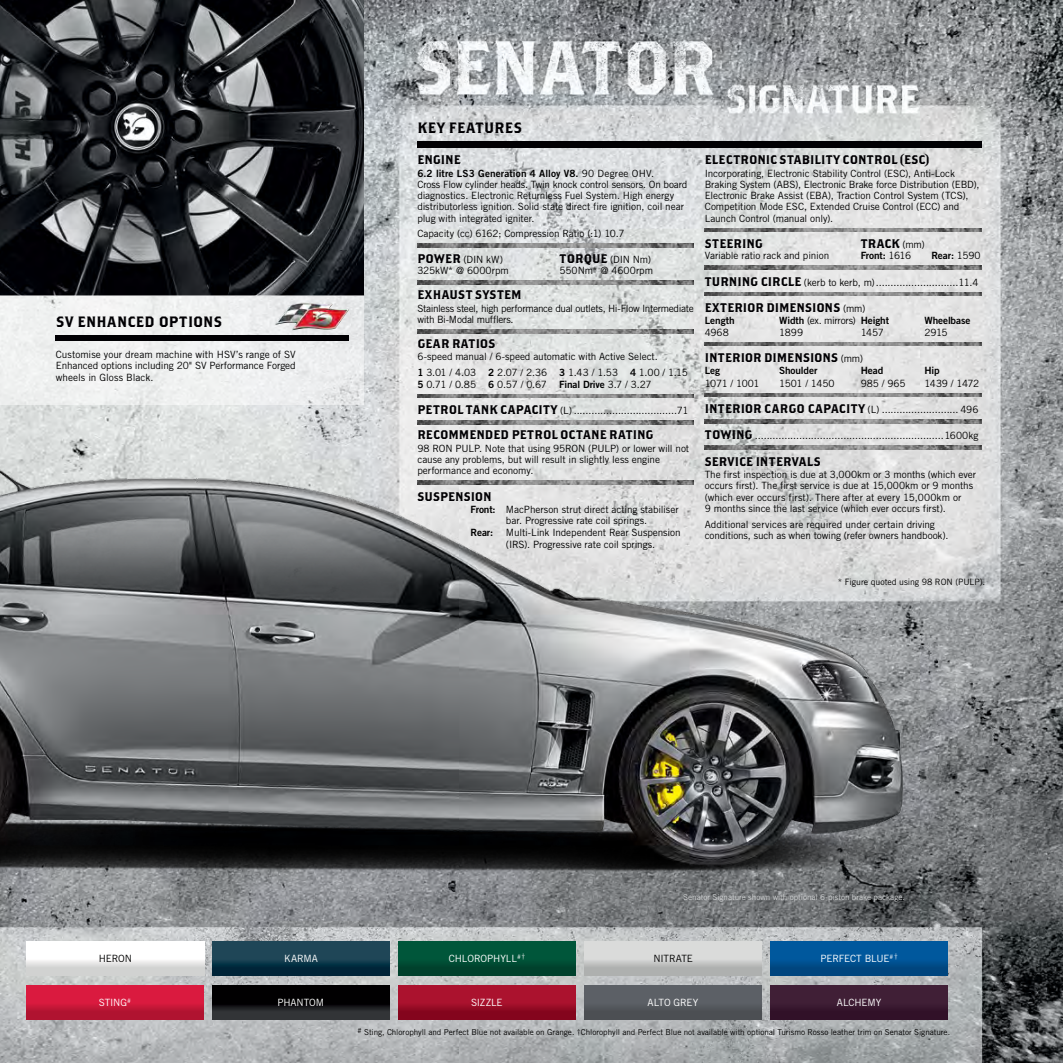
<style>
.page{position:relative;width:1063px;height:1063px;background:#fff}
.page>*{position:absolute;margin:0;border:0;box-sizing:border-box;transform-origin:0 0}
.t1{font:15px "Brothers";letter-spacing:.015em;color:#010003}
.t2{font:15px "Brothers";letter-spacing:.035em;color:#010003}
.t3{font:12.5px "Brothers Regular Alternates";color:#010003}
.t4{font:12.5px "Brothers Regular Alternates";letter-spacing:.02em;color:#010003}
.t5{font:12.5px "Brothers Regular Alternates";letter-spacing:.035em;color:#010003}
.t6{font:10px/11.2px "Trade Gothic LT Std";letter-spacing:-.01em;color:#000}
.t7{font:10px "Trade Gothic LT Std Bd 2";letter-spacing:-.005em;color:#000}
.t8{font:10px/11.2px "Trade Gothic LT Std";letter-spacing:-.035em;color:#000}
.t9{font:10px "Trade Gothic LT Std";letter-spacing:-.015em;color:#fff}
.t10{font:10px "Trade Gothic LT Std";letter-spacing:-.05em;color:#000}
.t11{font:10px "Trade Gothic LT Std";letter-spacing:-.045em;color:#000}
.t12{font:8.75px "Trade Gothic LT Std";letter-spacing:-.005em;color:#000}
.t13{font:8.12px "Trade Gothic LT Std";letter-spacing:-.005em;color:#000}
.t14{font:8.12px "Trade Gothic LT Std";letter-spacing:-.005em;color:#d1d3d4}
.t15{font:6.25px "Trade Gothic LT Std";color:#fff}
.s1{font-family:"Trade Gothic LT Std"}
.s2{font-family:"Brothers Regular Alternates";font-size:12.5px;color:#010003}
.s3{font-family:"Trade Gothic LT Std Bd 2"}
.s4{font-family:"Trade Gothic LT Std";font-size:10px;color:#000}
.s5{font-size:7.5px}
</style>
<div class="page">
<img style="left:0;top:0;width:1063px;height:1063px">
<img style="left:0;top:386px;width:1063px;height:516px">
<div style="left:771px;top:986px;width:177px;height:34px;background:linear-gradient(to right,#3a1a31,#3a1a31)"></div>
<img style="left:0;top:0;width:364px;height:296px">
<div style="left:0;top:296px;width:364px;height:109px;background:#eff1f1"></div>
<div style="left:56px;top:335px;width:293px;height:6px;background:#010003"></div>
<img style="left:275px;top:303px;width:74px;height:27px">
<img style="left:417px;top:244px;width:277px;height:4px">
<img style="left:417px;top:281px;width:277px;height:3px">
<img style="left:417px;top:329px;width:277px;height:4px">
<img style="left:417px;top:394px;width:277px;height:4px">
<img style="left:417px;top:421px;width:277px;height:3px">
<img style="left:417px;top:481px;width:277px;height:3px">
<img style="left:705px;top:228px;width:276px;height:4px">
<img style="left:705px;top:266px;width:276px;height:3px">
<img style="left:705px;top:292px;width:276px;height:4px">
<img style="left:705px;top:342px;width:276px;height:4px">
<img style="left:705px;top:393px;width:276px;height:4px">
<img style="left:705px;top:420px;width:276px;height:3px">
<img style="left:705px;top:446px;width:276px;height:4px">
<div style="left:417px;top:142px;width:564px;height:6px;background:#010003"></div>
<div style="left:771px;top:942px;width:177px;height:34px;background:linear-gradient(to bottom,#005fa8,#00457e)"></div>
<svg style="left:27px;top:942px;width:177px;height:34px"></svg>
<svg style="left:26px;top:986px;width:178px;height:34px;background:#ca1739"></svg>
<svg style="left:585px;top:942px;width:177px;height:34px;background:#c9cac9"></svg>
<div style="left:398px;top:986px;width:177px;height:34px;background:linear-gradient(to bottom,#b91734,#83051c)"></div>
<svg style="left:212px;top:986px;width:177px;height:34px;background:#121214"></svg>
<div style="left:399px;top:942px;width:177px;height:34px;background:linear-gradient(to right,#004e35,#004e35)"></div>
<div style="left:213px;top:942px;width:177px;height:34px;background:linear-gradient(to bottom,#2a5262,#002438)"></div>
<div style="left:584px;top:986px;width:178px;height:34px;background:linear-gradient(to right,#565a5f,#56595f)"></div>
<h1 class="t1" style="left:56px;top:313px;width:167px">SV ENHANCED OPTIONS</h1>
<p class="t6" style="left:56px;top:349px;width:241px;text-align:justify">Customise your dream machine with HSV’s range of SV Enhanced options including 20" SV Performance Forged wheels in Gloss Black.</p>
<h1 class="t2" style="left:417px;top:119px;width:105px">KEY FEATURES</h1>
<p class="t3" style="left:417px;top:152px;width:44px">ENGINE</p>
<p class="t7" style="left:417px;top:167px;width:238px">6.2 litre LS3 Generation 4 Alloy V8. <span class="s1">90 Degree OHV.</span></p>
<p class="t6" style="left:417px;top:178px;width:272px">Cross Flow cylinder heads. Twin knock control sensors. On board diagnostics. Electronic Returnless Fuel System. High energy distributorless ignition. Solid state direct fire ignition, coil near plug with integrated igniter.</p>
<p class="t6" style="left:417px;top:228px;width:209px">Capacity (cc) 6162; Compression Ratio (:1) 10.7</p>
<p class="t6" style="left:417px;top:253px;width:93px"><span class="s2">POWER</span> (DIN kW)<br>325kW* @ 6000rpm</p>
<p class="t6" style="left:560px;top:253px;width:95px"><span class="s2">TORQUE</span> (DIN Nm)<br>550Nm* @ 4600rpm</p>
<p class="t5" style="left:417px;top:287px;width:106px">EXHAUST SYSTEM</p>
<p class="t8" style="left:417px;top:302px;width:278px">Stainless steel, high performance dual outlets, Hi-Flow Intermediate with Bi-Modal mufflers.</p>
<p class="t3" style="left:417px;top:336px;width:80px">GEAR RATIOS</p>
<p class="t6" style="left:417px;top:349px;width:272px;line-height:15.9px">6-speed manual / 6-speed automatic with Active Select.<br><span class="s3">1</span> 3.01 / 4.03 <span class="s3">2</span> 2.07 / 2.36 <span class="s3">3</span> 1.43 / 1.53 <span class="s3">4</span> 1.00 / 1.15</p>
<p class="t6" style="left:417px;top:378px;width:236px"><span class="s3">5</span> 0.71 / 0.85 <span class="s3">6</span> 0.57 / 0.67 <span class="s3">Final Drive</span> 3.7 / 3.27</p>
<p class="t6" style="left:417px;top:405px;width:273px"><span class="s2">PET ROL TANK CAPACITY</span> (L) ...................................71</p>
<p class="t3" style="left:417px;top:427px;width:238px">RECOMMENDED PETROL OCTANE RATING</p>
<p class="t6" style="left:417px;top:442px;width:273px">98 RON PULP. Note that using 95RON (PULP) or lower will not cause any problems, but will result in slightly less engine performance and economy.</p>
<p class="t3" style="left:417px;top:489px;width:76px">SUSPENSION</p>
<p class="t6" style="left:471px;top:504px;width:210px;text-align:center"><span class="s3">Front:</span> MacPherson strut direct acting stabiliser bar. Progressive rate coil springs.</p>
<p class="t7" style="left:471px;top:527px;width:24px">Rear:</p>
<p class="t6" style="left:506px;top:527px;width:176px">Multi-Link Independent Rear Suspension (IRS). Progressive rate coil springs.</p>
<p class="t3" style="left:705px;top:152px;width:227px">ELECTRONIC STABILITY CONTROL (ESC )</p>
<p class="t6" style="left:705px;top:167px;width:276px">Incorporating, Electronic Stability Control (ESC), Anti-Lock Braking System (ABS), Electronic Brake force Distribution (EBD), Electronic Brake Assist (EBA), Traction Control System (TCS), Competition Mode ESC, Extended Cruise Control (ECC) and Launch Control (manual only).</p>
<p class="t3" style="left:705px;top:236px;width:9px">STEE</p>
<p class="t3" style="left:734px;top:236px;width:31px">RING</p>
<p class="t3" style="left:861px;top:236px;width:66px">TRACK <span class="s4">(mm)</span></p>
<p class="t6" style="left:705px;top:250px;width:126px">Variable ratio rack and pinion</p>
<p class="t7" style="left:861px;top:249px;width:52px">Front: <span class="s1">1616</span></p>
<p class="t7" style="left:932px;top:249px;width:51px">Rear: <span class="s1">1590</span></p>
<p class="t6" style="left:705px;top:276px;width:275px"><span class="s2">TURNING CIRCLE</span> (kerb to kerb, m)............................11.4</p>
<p class="t3" style="left:705px;top:300px;width:162px">EXTE RIOR DIMENSIONS <span class="s4">(mm)</span></p>
<p class="t7" style="left:705px;top:314px;width:31px">Length</p>
<p class="t6" style="left:779px;top:315px;width:111px"><span class="s3">Width</span> (ex. mirrors) <span class="s3">Height</span></p>
<p class="t7" style="left:924px;top:314px;width:48px">Wheelbase</p>
<p class="t6" style="left:705px;top:326px;width:26px">4968</p>
<p class="t6" style="left:779px;top:326px;width:25px">1899</p>
<p class="t6" style="left:861px;top:326px;width:25px">1457</p>
<p class="t6" style="left:924px;top:326px;width:25px">2915</p>
<p class="t3" style="left:705px;top:350px;width:160px">INTE RIOR DIMENSIONS <span class="s4">(mm)</span></p>
<p class="t7" style="left:705px;top:364px;width:17px">Leg</p>
<p class="t7" style="left:779px;top:364px;width:40px">Shoulder</p>
<p class="t7" style="left:861px;top:364px;width:24px">Head</p>
<p class="t7" style="left:924px;top:364px;width:17px">Hip</p>
<p class="t10" style="left:705px;top:377px;width:56px">1071 / 1001</p>
<p class="t8" style="left:779px;top:377px;width:57px">1501 / 1450</p>
<p class="t6" style="left:861px;top:377px;width:47px">985 / 965</p>
<p class="t11" style="left:924px;top:377px;width:56px">1439 / 1472</p>
<p class="t6" style="left:705px;top:404px;width:275px"><span class="s2">INTE RIOR CARGO CAPACITY</span> (L) .......................... 496</p>
<p class="t6" style="left:705px;top:430px;width:275px"><span class="s2">TOWING</span> ................................................................1600kg</p>
<p class="t4" style="left:705px;top:454px;width:118px">SERVICE INTE RVALS</p>
<p class="t6" style="left:705px;top:469px;width:273px">The first inspection is due at 3,000km or 3 months (which ever occurs first). The first service is due at 15,000km or 9 months (which ever occurs first). There after at every 15,000km or<br>9 months since the last service (which ever occurs first).</p>
<p class="t6" style="left:705px;top:518px;width:245px">Additional services are required under certain driving conditions, such as when towing (refer owners handbook).</p>
<p class="t12" style="left:838px;top:576px;width:149px">* Figure quoted using 98 RON (PULP).</p>
<p class="t14" style="left:683px;top:892px;width:223px">Senator Signature shown with optional 6-piston brake package.</p>
<p class="t6" style="left:99px;top:953px;width:35px">HERON</p>
<p class="t15" style="left:890px;top:953px;width:10px">#<span class="s5">†</span></p>
<p class="t9" style="left:99px;top:997px;width:34px">STING<sup>#</sup></p>
<p class="t9" style="left:284px;top:953px;width:35px">KARMA</p>
<p class="t15" style="left:517px;top:953px;width:10px">#<span class="s5">†</span></p>
<p class="t9" style="left:449px;top:953px;width:8px">Chloroph</p>
<p class="t9" style="left:500px;top:953px;width:12px">yll</p>
<p class="t9" style="left:820px;top:953px;width:71px">PERFECT BLUE</p>
<p class="t6" style="left:653px;top:953px;width:41px">NITRATE</p>
<p class="t9" style="left:837px;top:997px;width:46px">ALCHEMY</p>
<p class="t9" style="left:277px;top:997px;width:8px">phantom</p>
<p class="t9" style="left:471px;top:997px;width:33px">SIZZLE</p>
<p class="t9" style="left:648px;top:997px;width:52px">ALTO GREY</p>
<p class="t13" style="left:358px;top:1027px;width:594px"><sup>#</sup> Sting, Chlorophyll and Perfect Blue not available on Grange. †Chlorophyll and Perfect Blue not available with optional Turismo Rosso leather trim on Senator Signature.</p>
</div>
